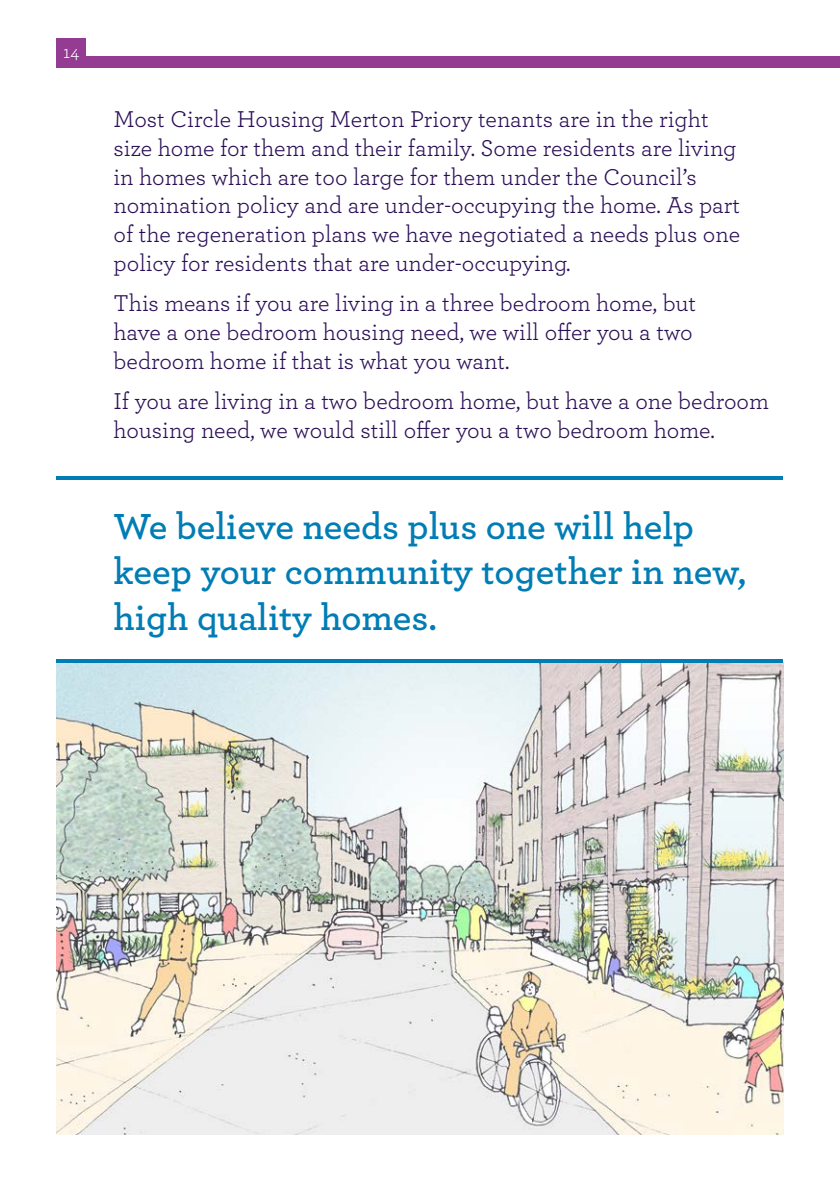
<style>
.page{position:relative;width:840px;height:1191px;background:#fff}
.page>*{position:absolute;margin:0;border:0;box-sizing:border-box;transform-origin:0 0}
.Body_Text{font:600 38px/45.6px "Archer";color:#007db5}
.Body_Text-2{font:24px/28.8px "Archer";color:#2a0e55}
.Body_Text-3{font:18px "Archer";color:#fff}
</style>
<div class="page">
<div style="left:57px;top:57px;width:782px;height:11px;background:#943b92"></div>
<div style="left:57px;top:39px;width:29px;height:29px;background:#943b92"></div>
<img style="left:57px;top:662px;width:725px;height:472px">
<hr style="left:57px;top:476px;width:725px;height:4px;background:#007db5">
<hr style="left:57px;top:659px;width:725px;height:3px;background:#007db5">
<p class="Body_Text-3" style="left:63px;top:39px;width:18px">14</p>
<p class="Body_Text-2" style="left:113px;top:103px;width:627px">Most Circle Housing Merton Priory tenants are in the right size home for them and their family. Some residents are living in homes which are too large for them under the Council’s nomination policy and are under-occupying the home. As part of the regeneration plans we have negotiated a needs plus one policy for residents that are under-occupying.</p>
<p class="Body_Text-2" style="left:113px;top:288px;width:584px">This means if you are living in a three bedroom home, but have a one bedroom housing need, we will offer you a two bedroom home if that is what you want.</p>
<p class="Body_Text-2" style="left:113px;top:385px;width:656px">If you are living in a two bedroom home, but have a one bedroom housing need, we would still offer you a two bedroom home.</p>
<p class="Body_Text" style="left:113px;top:501px;width:634px">We believe needs plus one will help keep your community together in new, high quality homes.</p>
</div>
